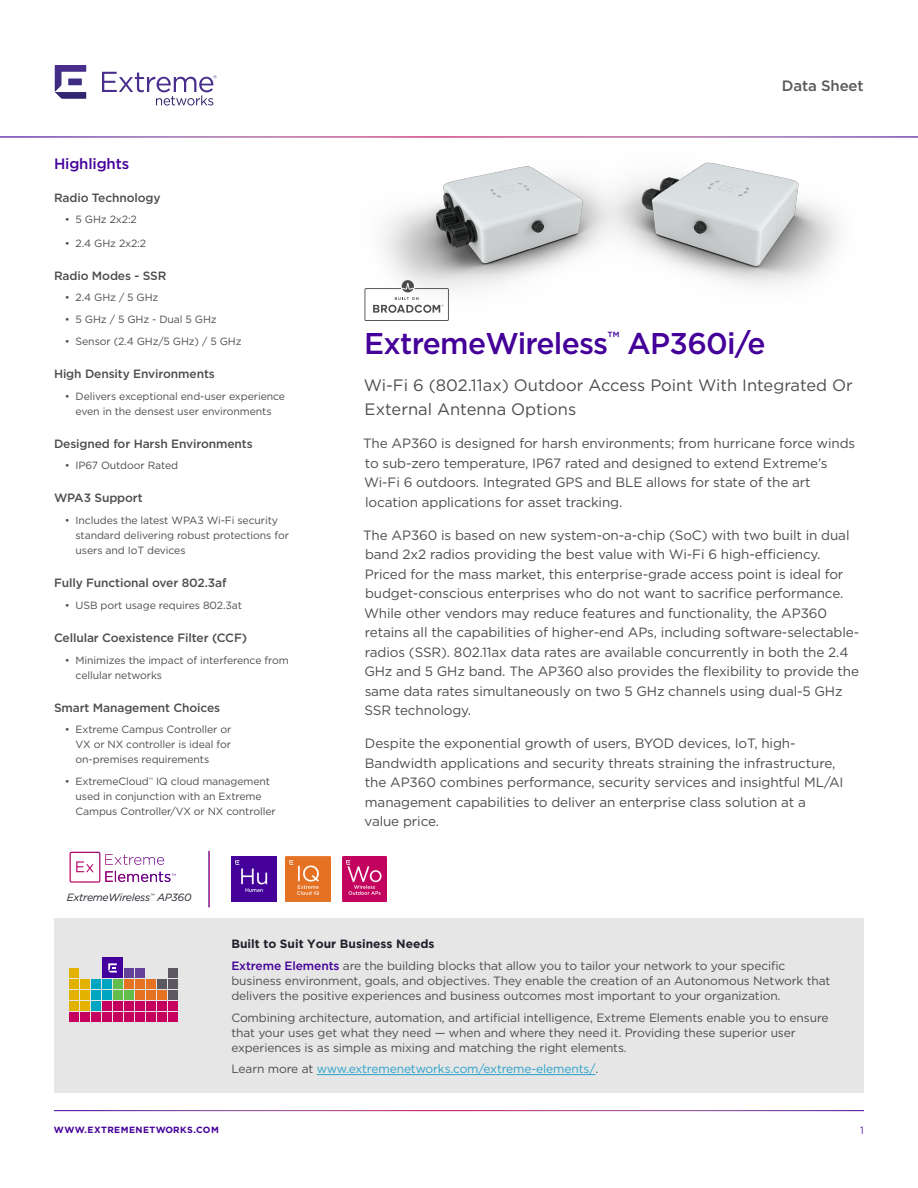
<style>
.page{position:relative;width:918px;height:1188px;background:#fff}
.page>*{position:absolute;margin:0;border:0;box-sizing:border-box;transform-origin:0 0}
.t1{font:500 30px "Gotham";letter-spacing:-.025em;color:#409}
.t2{font:16.5px/24px "Gotham";color:#4d4d4f}
.t3{font:500 15px "Gotham";letter-spacing:-.01em;color:#409}
.t4{font:500 15px "Gotham";letter-spacing:-.01em;color:#58595b}
.t5{font:13.5px/19.5px "Gotham";letter-spacing:-.01em;color:#4d4d4f}
.t6{font:12px/15px "Gotham";letter-spacing:-.01em;color:#4d4d4f}
.t7{font:500 12px "Gotham";letter-spacing:-.01em;color:#4d4d4f}
.t8{font:12px "Gotham";letter-spacing:-.01em;color:#29a2ca}
.t9{font:10.5px/15px "Gotham";letter-spacing:-.01em;color:#4d4d4f}
.t10{font:italic 10.5px "Gotham";letter-spacing:-.025em;color:#24202b}
.t11{font:10.5px "Gotham";color:#6026a8}
.t12{font:700 9px "Gotham";letter-spacing:.05em;color:#409}
.s1{font-weight:700;color:#24202b}
.s2{font-weight:500;color:#409}
.s3{color:#4d4d4f}
</style>
<div class="page">
<svg style="left:102px;top:72px;width:115px;height:34px"></svg>
<svg style="left:55px;top:65px;width:31px;height:34px"></svg>
<div style="left:54px;top:919px;width:810px;height:174px;background:#e6e6e6"></div>
<hr style="left:317px;top:1074px;width:278px;height:1px;background:#29a2ca">
<div style="left:70px;top:969px;width:9px;height:9px;background:#e3b200"></div>
<div style="left:168px;top:969px;width:10px;height:9px;background:#5b5860"></div>
<div style="left:135px;top:969px;width:10px;height:9px;background:#65429a"></div>
<div style="left:124px;top:969px;width:10px;height:9px;background:#65429a"></div>
<div style="left:168px;top:980px;width:10px;height:9px;background:#5b5860"></div>
<div style="left:157px;top:980px;width:10px;height:9px;background:#5b5860"></div>
<div style="left:146px;top:980px;width:10px;height:9px;background:#e57123"></div>
<div style="left:135px;top:980px;width:10px;height:9px;background:#e57123"></div>
<div style="left:124px;top:980px;width:10px;height:9px;background:#e57123"></div>
<div style="left:113px;top:980px;width:10px;height:9px;background:#63bd4d"></div>
<div style="left:102px;top:980px;width:10px;height:9px;background:#00a5c1"></div>
<div style="left:91px;top:980px;width:10px;height:9px;background:#00a5c1"></div>
<div style="left:81px;top:980px;width:9px;height:9px;background:#e3b200"></div>
<div style="left:70px;top:980px;width:9px;height:9px;background:#e3b200"></div>
<div style="left:168px;top:991px;width:10px;height:9px;background:#5b5860"></div>
<div style="left:157px;top:991px;width:10px;height:9px;background:#e57123"></div>
<div style="left:146px;top:991px;width:10px;height:9px;background:#e57123"></div>
<div style="left:135px;top:991px;width:10px;height:9px;background:#e57123"></div>
<div style="left:124px;top:991px;width:10px;height:9px;background:#63bd4d"></div>
<div style="left:113px;top:991px;width:10px;height:9px;background:#63bd4d"></div>
<div style="left:102px;top:991px;width:10px;height:9px;background:#00a5c1"></div>
<div style="left:91px;top:991px;width:10px;height:9px;background:#00a5c1"></div>
<div style="left:81px;top:991px;width:9px;height:9px;background:#e3b200"></div>
<div style="left:70px;top:991px;width:9px;height:9px;background:#e3b200"></div>
<div style="left:168px;top:1002px;width:10px;height:9px;background:#c5005e"></div>
<div style="left:157px;top:1002px;width:10px;height:9px;background:#c5005e"></div>
<div style="left:146px;top:1002px;width:10px;height:9px;background:#c5005e"></div>
<div style="left:135px;top:1002px;width:10px;height:9px;background:#c5005e"></div>
<div style="left:124px;top:1002px;width:10px;height:9px;background:#c5005e"></div>
<div style="left:113px;top:1002px;width:10px;height:9px;background:#c5005e"></div>
<div style="left:102px;top:1002px;width:10px;height:9px;background:#c5005e"></div>
<div style="left:91px;top:1002px;width:10px;height:9px;background:#00a5c1"></div>
<div style="left:81px;top:1002px;width:9px;height:9px;background:#e3b200"></div>
<div style="left:70px;top:1002px;width:9px;height:9px;background:#e3b200"></div>
<div style="left:168px;top:1013px;width:10px;height:9px;background:#c5005e"></div>
<div style="left:157px;top:1013px;width:10px;height:9px;background:#c5005e"></div>
<div style="left:146px;top:1013px;width:10px;height:9px;background:#c5005e"></div>
<div style="left:135px;top:1013px;width:10px;height:9px;background:#c5005e"></div>
<div style="left:124px;top:1013px;width:10px;height:9px;background:#c5005e"></div>
<div style="left:113px;top:1013px;width:10px;height:9px;background:#c5005e"></div>
<div style="left:102px;top:1013px;width:10px;height:9px;background:#c5005e"></div>
<div style="left:92px;top:1013px;width:9px;height:9px;background:#c5005e"></div>
<div style="left:81px;top:1013px;width:9px;height:9px;background:#c5005e"></div>
<div style="left:70px;top:1013px;width:9px;height:9px;background:#c5005e"></div>
<div style="left:102px;top:958px;width:21px;height:20px;background:#44009c"></div>
<svg style="left:108px;top:963px;width:9px;height:10px"></svg>
<svg style="left:70px;top:852px;width:106px;height:31px"></svg>
<img style="left:231px;top:856px;width:46px;height:45px">
<img style="left:286px;top:856px;width:44px;height:45px">
<img style="left:342px;top:856px;width:45px;height:45px">
<img style="left:674px;top:136px;width:244px;height:150px">
<img style="left:331px;top:136px;width:343px;height:185px">
<p class="t3" style="left:54px;top:153px;width:77px">Highlights</p>
<p class="t7" style="left:54px;top:189px;width:108px">Radio Technology</p>
<p class="t9" style="left:65px;top:212px;width:74px">• 5 GHz 2x2:2</p>
<p class="t9" style="left:65px;top:235px;width:83px">• 2.4 GHz 2x2:2</p>
<p class="t7" style="left:54px;top:267px;width:114px">Radio Modes - SSR</p>
<p class="t9" style="left:65px;top:290px;width:95px">• 2.4 GHz / 5 GHz</p>
<p class="t9" style="left:65px;top:312px;width:153px">• 5 GHz / 5 GHz - Dual 5 GHz</p>
<p class="t9" style="left:65px;top:333px;width:178px">• Sensor (2.4 GHz/5 GHz) / 5 GHz</p>
<p class="t7" style="left:54px;top:366px;width:162px">High Density Environments</p>
<p class="t9" style="left:65px;top:388px;width:222px;text-align:center">• Delivers exceptional end-user experience even in the densest user environments</p>
<p class="t7" style="left:54px;top:435px;width:200px">Designed for Harsh Environments</p>
<p class="t9" style="left:65px;top:458px;width:115px">• IP67 Outdoor Rated</p>
<p class="t7" style="left:54px;top:490px;width:90px">WPA3 Support</p>
<p class="t9" style="left:76px;top:513px;width:215px;text-indent:-11px">• Includes the latest WPA3 Wi-Fi security standard delivering robust protections for users and IoT devices</p>
<p class="t7" style="left:54px;top:575px;width:174px">Fully Functional over 802.3af</p>
<p class="t9" style="left:65px;top:597px;width:179px">• USB port usage requires 802.3at</p>
<p class="t7" style="left:54px;top:630px;width:195px">Cellular Coexistence Filter (CCF)</p>
<p class="t9" style="left:76px;top:652px;width:215px;text-indent:-11px">• Minimizes the impact of interference from cellular networks</p>
<p class="t7" style="left:54px;top:699px;width:168px">Smart Management Choices</p>
<p class="t9" style="left:76px;top:722px;width:157px;text-align:justify;text-indent:-11px">• Extreme Campus Controller or VX or NX controller is ideal for on-premises requirements</p>
<p class="t9" style="left:76px;top:774px;width:202px;text-indent:-11px">• ExtremeCloud<sup>™</sup> IQ cloud management used in conjunction with an Extreme<br>Campus Controller/VX or NX controller</p>
<p class="t10" style="left:67px;top:891px;width:126px">ExtremeWireless<sup>™</sup> AP360</p>
<p class="t4" style="left:782px;top:76px;width:83px">Data Sheet</p>
<h1 class="t1" style="left:364px;top:324px;width:403px">ExtremeWireless<sup>™</sup> AP360i/e</h1>
<p class="t2" style="left:364px;top:373px;width:491px">Wi-Fi 6 (802.11ax) Outdoor Access Point With Integrated Or<br>External Antenna Options</p>
<p class="t5" style="left:363px;top:434px;width:493px">The AP360 is designed for harsh environments; from hurricane force winds to sub-zero temperature, IP67 rated and designed to extend Extreme’s Wi-Fi 6 outdoors. Integrated GPS and BLE allows for state of the art location applications for asset tracking.</p>
<p class="t5" style="left:363px;top:525px;width:498px">The AP360 is based on new system-on-a-chip (SoC) with two built in dual band 2x2 radios providing the best value with Wi-Fi 6 high-efficiency.<br>Priced for the mass market, this enterprise-grade access point is ideal for budget-conscious enterprises who do not want to sacrifice performance.<br>While other vendors may reduce features and functionality, the AP360 retains all the capabilities of higher-end APs, including software-selectable&shy;radios (SSR). 802.11ax data rates are available concurrently in both the 2.4<br>GHz and 5 GHz band. The AP360 also provides the flexibility to provide the same data rates simultaneously on two 5 GHz channels using dual-5 GHz SSR technology.</p>
<p class="t5" style="left:365px;top:734px;width:480px">Despite the exponential growth of users, BYOD devices, IoT, high-Bandwidth applications and security threats straining the infrastructure, the AP360 combines performance, security services and insightful ML/AI management capabilities to deliver an enterprise class solution at a value price.</p>
<p class="t6" style="left:231px;top:933px;width:556px;line-height:21.8px"><span class="s1">Built to Suit Your Business Needs<br></span><span class="s2">Extreme Elements</span> are the building blocks that allow you to tailor your network to your specific</p>
<p class="t6" style="left:231px;top:973px;width:601px">business environment, goals, and objectives. They enable the creation of an Autonomous Network that delivers the positive experiences and business outcomes most important to your organization.</p>
<p class="t6" style="left:231px;top:1010px;width:599px">Combining architecture, automation, and artificial intelligence, Extreme Elements enable you to ensure that your uses get what they need — when and where they need it. Providing these superior user experiences is as simple as mixing and matching the right elements.</p>
<p class="t8" style="left:231px;top:1061px;width:368px"><span class="s3">Learn more at</span> www.extremenetworks.com/extreme-elements/<span class="s3">.</span></p>
<p class="t12" style="left:54px;top:1124px;width:166px">WWW.EXTREMENETWORKS.COM</p>
<p class="t11" style="left:860px;top:1124px;width:5px">1</p>
</div>
